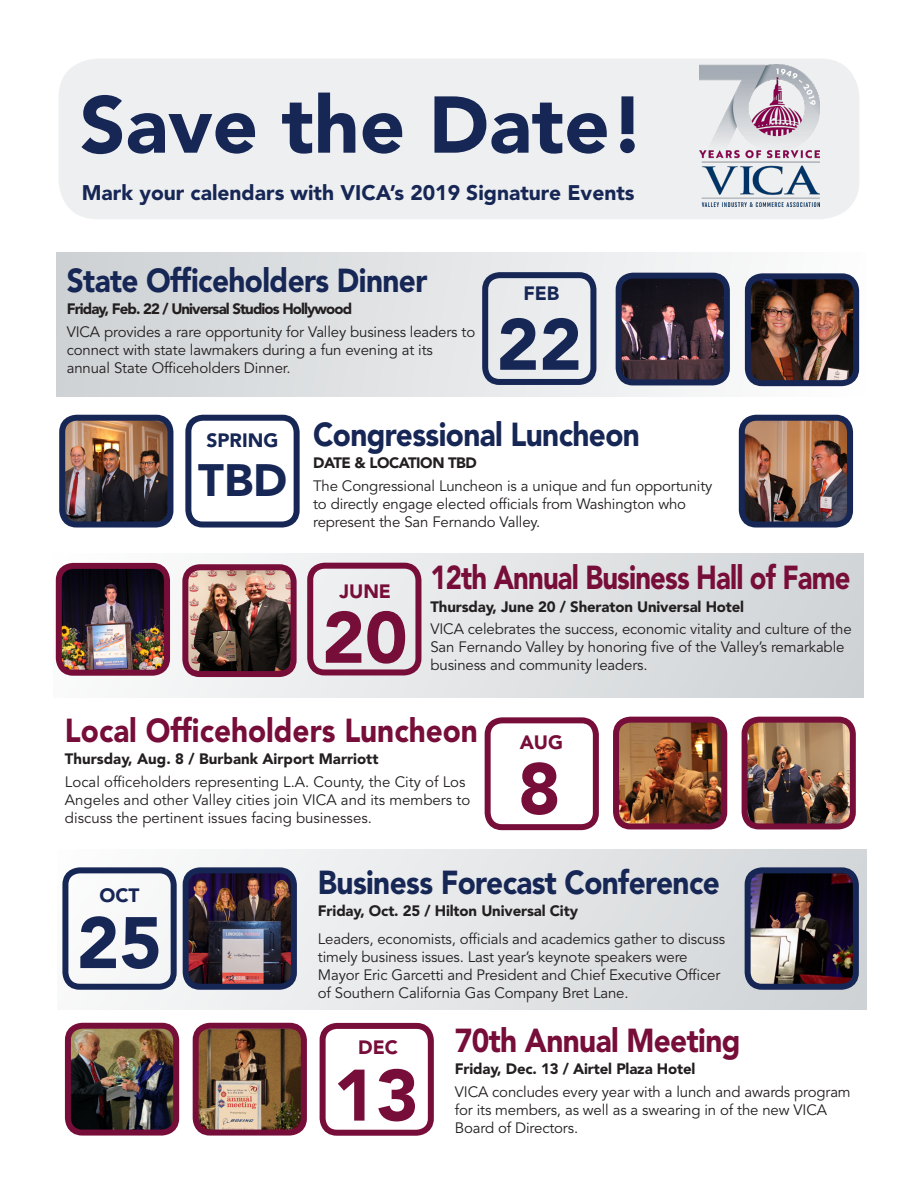
<style>
.page{position:relative;width:918px;height:1188px;background:#fff}
.page>*{position:absolute;margin:0;border:0;box-sizing:border-box;transform-origin:0 0}
.t1{font:900 79.5px "Avenir LT Std";color:#162655}
.t2{font:900 72px "Avenir LT Std";color:#770d39}
.t3{font:900 72px "Avenir LT Std";color:#162655}
.t4{font:900 45px "Avenir LT Std";color:#162655}
.t5{font:900 33px "Avenir LT Std";letter-spacing:-.02em;color:#162655;scale:.9 1}
.t6{font:900 33px "Avenir LT Std";letter-spacing:-.02em;color:#770d39;scale:.83 1}
.t7{font:900 33px "Avenir LT Std";color:#770d39;scale:.9 1}
.t8{font:900 33px "Avenir LT Std";letter-spacing:-.02em;color:#770d39;scale:.9 1}
.t9{font:900 21px "Avenir LT Std";color:#162655}
.t10{font:900 19.2px "Avenir LT Std";color:#162655}
.t11{font:900 19.2px "Avenir LT Std";color:#770d39}
.t12{font:15px/18px "Avenir LT Std";letter-spacing:-.01em;color:#231f20}
.t13{font:900 15px "Avenir LT Std";letter-spacing:-.01em;color:#231f20}
.t14{font:900 15px "Avenir LT Std";letter-spacing:-.06em;color:#231f20}
.t15{font:900 15px "Avenir LT Std";letter-spacing:-.03em;color:#231f20}
</style>
<div class="page">
<div style="left:58px;top:58px;width:801px;height:161px;background:#eeeff0;border-radius:39px"></div>
<img style="left:700px;top:65px;width:120px;height:142px">
<img style="left:72px;top:1030px;width:100px;height:99px">
<div style="left:65px;top:1023px;width:114px;height:113px;border:6px solid #770d39;border-radius:14px"></div>
<img style="left:200px;top:1030px;width:100px;height:99px">
<div style="left:193px;top:1023px;width:114px;height:113px;border:6px solid #770d39;border-radius:14px"></div>
<div style="left:320px;top:1023px;width:114px;height:113px;border:6px solid #770d39;border-radius:14px"></div>
<div style="left:57px;top:849px;width:810px;height:161px;background:linear-gradient(to right,#fafbfb,#d1d4d7)"></div>
<div style="left:62px;top:867px;width:115px;height:123px;border:6px solid #162655;border-radius:14px"></div>
<img style="left:186px;top:870px;width:108px;height:117px">
<div style="left:183px;top:867px;width:114px;height:123px;border:6px solid #162655;border-radius:14px"></div>
<img style="left:748px;top:870px;width:104px;height:117px">
<div style="left:745px;top:867px;width:114px;height:123px;border:6px solid #162655;border-radius:14px"></div>
<div style="left:485px;top:717px;width:114px;height:113px;border:6px solid #770d39;border-radius:14px"></div>
<img style="left:620px;top:724px;width:100px;height:98px">
<div style="left:613px;top:717px;width:114px;height:112px;border:6px solid #770d39;border-radius:14px"></div>
<img style="left:749px;top:724px;width:100px;height:98px">
<div style="left:742px;top:717px;width:114px;height:112px;border:6px solid #770d39;border-radius:14px"></div>
<div style="left:54px;top:553px;width:810px;height:145px;background:linear-gradient(to right,#fbfbfb,#d0d3d6)"></div>
<div style="left:56px;top:252px;width:810px;height:144px;background:linear-gradient(to right,#cfd2d5,#fafbfb)"></div>
<div style="left:482px;top:272px;width:114px;height:113px;border:6px solid #162655;border-radius:14px"></div>
<img style="left:619px;top:276px;width:108px;height:106px">
<div style="left:616px;top:273px;width:114px;height:112px;border:6px solid #162655;border-radius:14px"></div>
<img style="left:748px;top:276px;width:108px;height:107px">
<div style="left:745px;top:273px;width:114px;height:113px;border:6px solid #162655;border-radius:14px"></div>
<img style="left:66px;top:422px;width:100px;height:99px">
<div style="left:59px;top:415px;width:114px;height:113px;border:6px solid #162655;border-radius:14px"></div>
<div style="left:185px;top:415px;width:115px;height:113px;border:6px solid #162655;border-radius:14px"></div>
<img style="left:746px;top:422px;width:100px;height:99px">
<div style="left:739px;top:415px;width:114px;height:113px;border:6px solid #162655;border-radius:14px"></div>
<div style="left:307px;top:563px;width:114px;height:112px;border:6px solid #770d39;border-radius:14px"></div>
<img style="left:59px;top:566px;width:108px;height:107px">
<div style="left:56px;top:563px;width:114px;height:113px;border:6px solid #770d39;border-radius:14px"></div>
<img style="left:185px;top:567px;width:109px;height:107px">
<div style="left:182px;top:564px;width:115px;height:113px;border:6px solid #770d39;border-radius:14px"></div>
<p class="t1" style="left:80px;top:77px;width:567px">Save the Date!</p>
<p class="t9" style="left:82px;top:180px;width:554px">Mark your calendars with VICA’s 2019 Signature Events</p>
<p class="t5" style="left:67px;top:260px;width:402px">State Officeholders Dinner</p>
<p class="t14" style="left:67px;top:300px;width:287px">Friday, Feb. 22 / Universal Studios Hollywood</p>
<p class="t12" style="left:67px;top:323px;width:410px">VICA provides a rare opportunity for Valley business leaders to connect with state lawmakers during a fun evening at its annual State Officeholders Dinner.</p>
<p class="t10" style="left:523px;top:281px;width:37px">FEB</p>
<p class="t3" style="left:497px;top:301px;width:87px">22</p>
<p class="t10" style="left:207px;top:429px;width:73px">SPRING</p>
<p class="t4" style="left:198px;top:453px;width:91px">TBD</p>
<p class="t5" style="left:313px;top:414px;width:365px">Congressional Luncheon</p>
<p class="t15" style="left:313px;top:454px;width:165px">DATE &amp; LOCATION TBD</p>
<p class="t12" style="left:313px;top:477px;width:401px">The Congressional Luncheon is a unique and fun opportunity to directly engage elected officials from Washington who represent the San Fernando Valley.</p>
<p class="t6" style="left:430px;top:558px;width:508px">12th Annual Business Hall of Fame</p>
<p class="t13" style="left:430px;top:597px;width:315px">Thursday, June 20 / Sheraton Universal Hotel</p>
<p class="t12" style="left:430px;top:620px;width:423px">VICA celebrates the success, economic vitality and culture of the<br>San Fernando Valley by honoring five of the Valley’s remarkable business and community leaders.</p>
<p class="t11" style="left:340px;top:579px;width:53px">JUNE</p>
<p class="t2" style="left:322px;top:594px;width:87px">20</p>
<p class="t7" style="left:65px;top:711px;width:460px">Local Officeholders Luncheon</p>
<p class="t13" style="left:65px;top:750px;width:315px">Thursday, Aug. 8 / Burbank Airport Marriott</p>
<p class="t12" style="left:65px;top:773px;width:407px">Local officeholders representing L.A. County, the City of Los<br>Angeles and other Valley cities join VICA and its members to discuss the pertinent issues facing businesses.</p>
<p class="t11" style="left:520px;top:731px;width:45px">AUG</p>
<p class="t2" style="left:518px;top:745px;width:44px">8</p>
<p class="t10" style="left:99px;top:884px;width:42px">OCT</p>
<p class="t3" style="left:77px;top:899px;width:87px">25</p>
<p class="t5" style="left:318px;top:862px;width:448px">Business Forecast Conference</p>
<p class="t13" style="left:318px;top:902px;width:262px">Friday, Oct. 25 / Hilton Universal City</p>
<p class="t12" style="left:318px;top:930px;width:409px">Leaders, economists, officials and academics gather to discuss timely business issues. Last year’s keynote speakers were Mayor Eric Garcetti and President and Chief Executive Officer of Southern California Gas Company Bret Lane.</p>
<p class="t11" style="left:358px;top:1036px;width:41px">DEC</p>
<p class="t2" style="left:333px;top:1052px;width:87px">13</p>
<p class="t8" style="left:455px;top:1020px;width:319px">70th Annual Meeting</p>
<p class="t13" style="left:455px;top:1060px;width:242px">Friday, Dec. 13 / Airtel Plaza Hotel</p>
<p class="t12" style="left:455px;top:1083px;width:397px">VICA concludes every year with a lunch and awards program for its members, as well as a swearing in of the new VICA<br>Board of Directors.</p>
</div>
